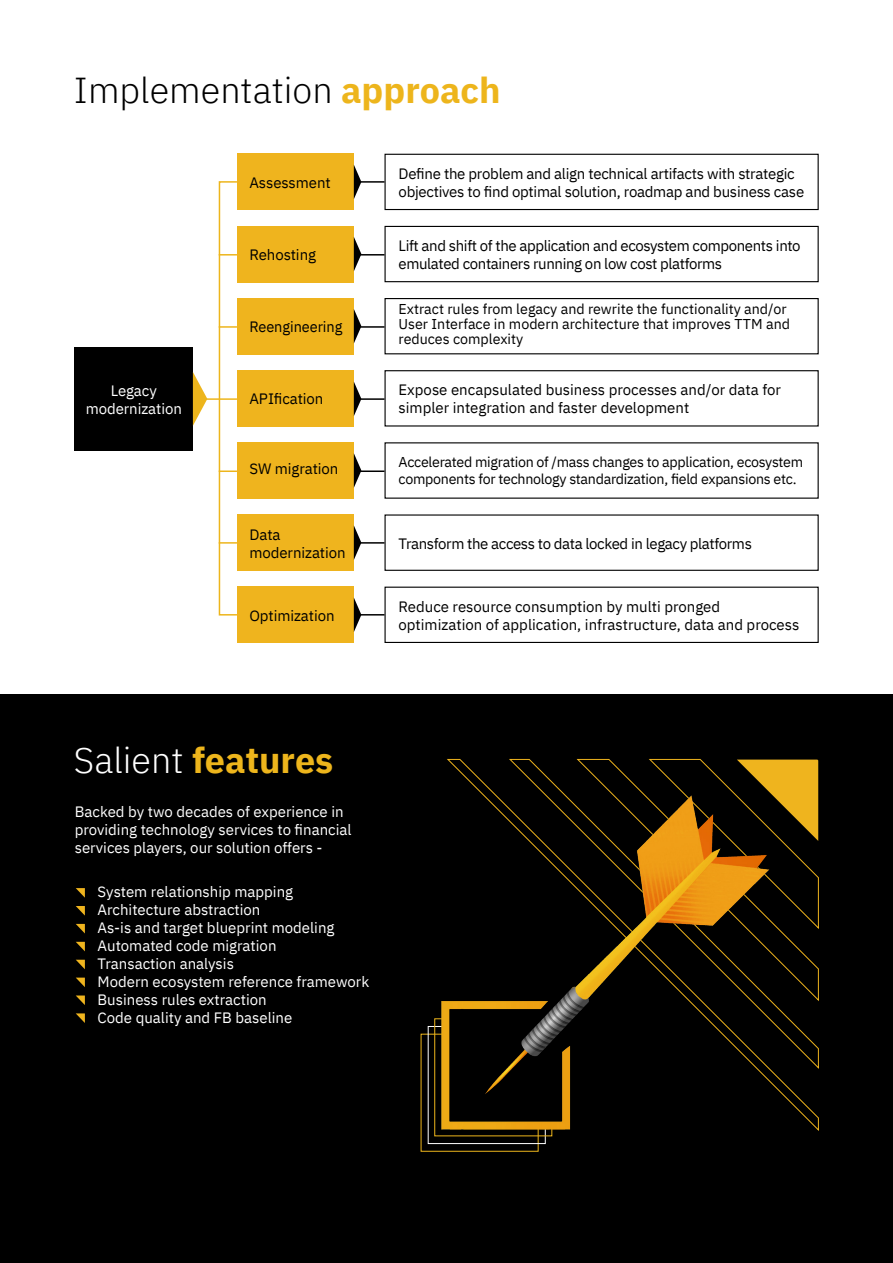
<style>
.page{position:relative;width:893px;height:1263px;background:#fff}
.page>*{position:absolute;margin:0;border:0;box-sizing:border-box;transform-origin:0 0}
.t1{font:300 36px "IBM Plex Sans";color:#000}
.t2{font:700 36px "IBM Plex Sans";color:#edb51c}
.t3{font:15px/18px "IBM Plex Sans";letter-spacing:-.01em;color:#000}
.t4{font:15px/18px "IBM Plex Sans";color:#fff}
.t5{font:14.25px/15px "IBM Plex Sans";letter-spacing:-.005em;color:#000}
.s1{font-weight:700;color:#edb51c}
.s2{font-weight:300;color:#fff}
</style>
<div class="page">
<div style="left:0;top:694px;width:893px;height:569px;background:#000"></div>
<hr style="left:356px;top:254px;width:28px;height:2px;background:#000">
<hr style="left:356px;top:326px;width:28px;height:2px;background:#000">
<hr style="left:322px;top:398px;width:62px;height:2px;background:#000">
<hr style="left:356px;top:470px;width:28px;height:2px;background:#000">
<hr style="left:356px;top:542px;width:28px;height:2px;background:#000">
<hr style="left:356px;top:181px;width:28px;height:2px;background:#000">
<div style="left:219px;top:181px;width:19px;height:434px;border:2px solid #edb51c"></div>
<div style="left:75px;top:347px;width:118px;height:104px;background:#000"></div>
<div style="left:237px;top:154px;width:117px;height:56px;background:#efb41e"></div>
<div style="left:237px;top:226px;width:117px;height:56px;background:#efb41e"></div>
<div style="left:237px;top:298px;width:117px;height:56px;background:#efb41e"></div>
<div style="left:237px;top:370px;width:117px;height:56px;background:#efb41e"></div>
<div style="left:237px;top:442px;width:117px;height:57px;background:#efb41e"></div>
<div style="left:237px;top:514px;width:117px;height:57px;background:#efb41e"></div>
<div style="left:237px;top:587px;width:117px;height:56px;background:#efb41e"></div>
<div style="left:384px;top:154px;width:435px;height:56px;background:#fff;border:1px solid #000"></div>
<div style="left:384px;top:226px;width:435px;height:56px;background:#fff;border:1px solid #000"></div>
<div style="left:384px;top:298px;width:435px;height:56px;background:#fff;border:1px solid #000"></div>
<div style="left:384px;top:370px;width:435px;height:56px;background:#fff;border:1px solid #000"></div>
<div style="left:384px;top:514px;width:435px;height:57px;background:#fff;border:1px solid #000"></div>
<div style="left:384px;top:587px;width:435px;height:56px;background:#fff;border:1px solid #000"></div>
<svg style="left:193px;top:372px;width:14px;height:54px"></svg>
<svg style="left:354px;top:382px;width:7px;height:34px"></svg>
<svg style="left:354px;top:454px;width:7px;height:34px"></svg>
<svg style="left:354px;top:526px;width:7px;height:34px"></svg>
<svg style="left:354px;top:598px;width:30px;height:34px"></svg>
<svg style="left:354px;top:309px;width:7px;height:34px"></svg>
<svg style="left:354px;top:237px;width:7px;height:34px"></svg>
<svg style="left:354px;top:165px;width:7px;height:34px"></svg>
<svg style="left:219px;top:254px;width:18px;height:2px"></svg>
<svg style="left:219px;top:326px;width:18px;height:2px"></svg>
<hr style="left:197px;top:398px;width:40px;height:2px;background:#edb51c">
<svg style="left:219px;top:470px;width:18px;height:2px"></svg>
<svg style="left:219px;top:542px;width:18px;height:2px"></svg>
<svg style="left:76px;top:888px;width:9px;height:10px"></svg>
<svg style="left:76px;top:924px;width:9px;height:9px"></svg>
<svg style="left:76px;top:960px;width:9px;height:9px"></svg>
<svg style="left:76px;top:906px;width:9px;height:9px"></svg>
<svg style="left:76px;top:942px;width:9px;height:9px"></svg>
<svg style="left:76px;top:977px;width:9px;height:10px"></svg>
<svg style="left:76px;top:995px;width:9px;height:10px"></svg>
<svg style="left:76px;top:1013px;width:9px;height:10px"></svg>
<svg style="left:447px;top:759px;width:372px;height:372px"></svg>
<svg style="left:420px;top:1018px;width:133px;height:134px"></svg>
<img style="left:442px;top:795px;width:340px;height:336px">
<h1 class="t1" style="left:74px;top:63px;width:428px">Implementation <span class="s1">approach</span></h1>
<p class="t4" style="left:86px;top:380px;width:98px;text-align:center">Legacy modernization</p>
<p class="t3" style="left:249px;top:172px;width:83px">Assessment</p>
<p class="t3" style="left:249px;top:244px;width:68px">Rehosting</p>
<p class="t3" style="left:249px;top:317px;width:94px">Reengineering</p>
<p class="t3" style="left:249px;top:389px;width:76px">APIfication</p>
<p class="t3" style="left:249px;top:459px;width:90px">SW migration</p>
<p class="t3" style="left:249px;top:524px;width:98px">Data modernization</p>
<p class="t3" style="left:249px;top:605px;width:87px">Optimization</p>
<p class="t3" style="left:399px;top:163px;width:407px">Define the problem and align technical artifacts with strategic objectives to find optimal solution, roadmap and business case</p>
<p class="t3" style="left:399px;top:235px;width:404px">Lift and shift of the application and ecosystem components into emulated containers running on low cost platforms</p>
<p class="t5" style="left:399px;top:300px;width:393px">Extract rules from legacy and rewrite the functionality and/or<br>User Interface in modern architecture that improves TTM and reduces complexity</p>
<p class="t3" style="left:399px;top:380px;width:384px">Expose encapsulated business processes and/or data for simpler integration and faster development</p>
<p class="t5" style="left:399px;top:452px;width:406px;line-height:17.1px">Accelerated migration of /mass changes to application, ecosystem components for technology standardization, field expansions etc.</p>
<p class="t3" style="left:399px;top:533px;width:355px">Transform the access to data locked in legacy platforms</p>
<p class="t3" style="left:399px;top:596px;width:402px">Reduce resource consumption by multi pronged optimization of application, infrastructure, data and process</p>
<h1 class="t2" style="left:74px;top:732px;width:261px"><span class="s2">Salient</span> features</h1>
<p class="t4" style="left:75px;top:801px;width:278px">Backed by two decades of experience in providing technology services to financial services players, our solution offers -</p>
<p class="t4" style="left:98px;top:881px;width:273px">System relationship mapping<br>Architecture abstraction<br>As-is and target blueprint modeling<br>Automated code migration<br>Transaction analysis<br>Modern ecosystem reference framework<br>Business rules extraction<br>Code quality and FB baseline</p>
</div>
